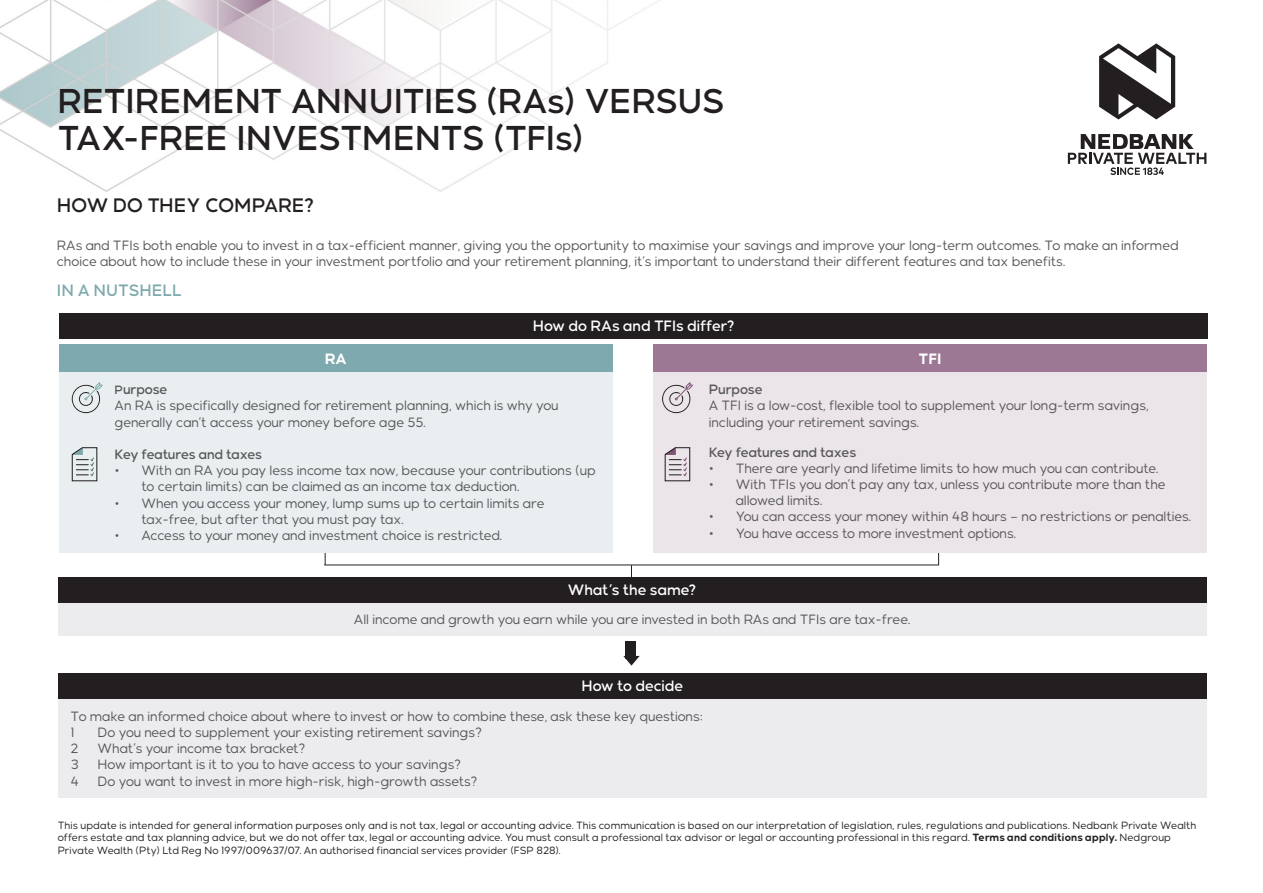
<style>
.page{position:relative;width:1263px;height:893px;background:#fff}
.page>*{position:absolute;margin:0;border:0;box-sizing:border-box;transform-origin:0 0}
.Title_MarkOT_Light_7{font:500 34.5px/37.5px "Nedbank Sans";letter-spacing:-.01em;color:#231f20}
.t1{font:500 19.5px "Nedbank Sans";color:#231f20}
.t2{font:500 16.5px "Nedbank Sans";color:#7ea9ae}
.BodyCopy_MarkOT_Regu{font:500 15px "Nedbank Sans";color:#fff}
.t3{font:700 15px "Nedbank Sans";color:#fff}
.t4{font:13.5px/16.2px "Nedbank Sans";letter-spacing:-.005em;color:#57585a}
.t5{font:500 13.5px "Nedbank Sans";letter-spacing:-.01em;color:#57585a}
.Legal_MarkOT_Regular{font:10.5px/12.3px "Nedbank Sans";letter-spacing:.01em;color:#231f20}
.s1{font-size:12px}
.s2{font-weight:700}
</style>
<div class="page">
<svg style="left:325px;top:553px;width:1px;height:12px"></svg>
<hr style="left:324px;top:565px;width:614px;height:1px;background:#231f20">
<svg style="left:938px;top:553px;width:1px;height:12px"></svg>
<svg style="left:631px;top:565px;width:1px;height:12px"></svg>
<img style="left:0;top:0;width:660px;height:192px">
<div style="left:58px;top:603px;width:1148px;height:32px;background:#ececee"></div>
<div style="left:59px;top:313px;width:1149px;height:26px;background:#231f20"></div>
<div style="left:59px;top:345px;width:553px;height:27px;background:#7ea9ae"></div>
<div style="left:59px;top:372px;width:553px;height:181px;background:#e9eff0"></div>
<div style="left:653px;top:345px;width:554px;height:27px;background:#9c7894"></div>
<div style="left:653px;top:372px;width:554px;height:181px;background:#ebe4e9"></div>
<div style="left:58px;top:577px;width:1148px;height:25px;background:#231f20"></div>
<div style="left:626px;top:641px;width:10px;height:18px;background:#231f20"></div>
<svg style="left:623px;top:656px;width:17px;height:10px"></svg>
<div style="left:58px;top:698px;width:1149px;height:100px;background:#ececee"></div>
<div style="left:58px;top:673px;width:1149px;height:25px;background:#231f20"></div>
<svg style="left:1068px;top:134px;width:138px;height:41px"></svg>
<svg style="left:1099px;top:43px;width:77px;height:77px"></svg>
<svg style="left:71px;top:447px;width:27px;height:35px"></svg>
<svg style="left:664px;top:447px;width:27px;height:35px"></svg>
<svg style="left:71px;top:382px;width:32px;height:31px"></svg>
<svg style="left:662px;top:382px;width:31px;height:31px"></svg>
<p class="Title_MarkOT_Light_7" style="left:57px;top:82px;width:668px">RETIREMENT ANNUITIES (RAs) VERSUS<br>TAX-FREE INVESTMENTS (TFIs)</p>
<p class="t1" style="left:57px;top:193px;width:259px">HOW DO THEY COMPARE?</p>
<p class="t4" style="left:57px;top:237px;width:1123px">RAs and TFIs both enable you to invest in a tax-efficient manner, giving you the opportunity to maximise your savings and improve your long-term outcomes. To make an informed choice about how to include these in your investment portfolio and your retirement planning, it’s important to understand their different features and tax benefits.</p>
<p class="t2" style="left:57px;top:280px;width:127px">IN A NUTSHELL</p>
<p class="BodyCopy_MarkOT_Regu" style="left:533px;top:316px;width:203px">How do RAs and TFIs differ?</p>
<p class="t3" style="left:325px;top:348px;width:23px">RA</p>
<p class="t5" style="left:115px;top:381px;width:54px"><span class="s1">P</span>urpose</p>
<p class="t4" style="left:115px;top:398px;width:445px">An RA is specifically designed for retirement planning, which is why you generally can’t access your money before age 55.</p>
<p class="t5" style="left:115px;top:446px;width:149px">Key features and taxes</p>
<p class="t4" style="left:142px;top:463px;width:456px;text-indent:-27px">• With an RA you pay less income tax now, because your contributions (up to certain limits) can be claimed as an income tax deduction.</p>
<p class="t4" style="left:142px;top:495px;width:405px;text-indent:-27px">• When you access your money, lump sums up to certain limits are tax-free, but after that you must pay tax.</p>
<p class="t4" style="left:115px;top:527px;width:389px">• Access to your money and investment choice is restricted.</p>
<p class="t3" style="left:918px;top:348px;width:25px">TFI</p>
<p class="t5" style="left:709px;top:381px;width:55px">Purpose</p>
<p class="t4" style="left:709px;top:398px;width:441px">A TFI is a low-cost, flexible tool to supplement your long-term savings, including your retirement savings.</p>
<p class="t5" style="left:709px;top:444px;width:149px">Key features and taxes</p>
<p class="t4" style="left:709px;top:460px;width:451px">• There are yearly and lifetime limits to how much you can contribute.</p>
<p class="t4" style="left:736px;top:476px;width:431px;text-indent:-27px">• With TFIs you don’t pay any tax, unless you contribute more than the allowed limits.</p>
<p class="t4" style="left:709px;top:509px;width:484px">• You can access your money within 48 hours – no restrictions or penalties.</p>
<p class="t4" style="left:709px;top:525px;width:309px">• You have access to more investment options.</p>
<p class="BodyCopy_MarkOT_Regu" style="left:568px;top:580px;width:130px">What’s the same?</p>
<p class="t4" style="left:354px;top:611px;width:558px">All income and growth you earn while you are invested in both RAs and TFIs are tax-free.</p>
<p class="BodyCopy_MarkOT_Regu" style="left:581px;top:676px;width:103px">How to decide</p>
<p class="t4" style="left:71px;top:708px;width:634px">To make an informed choice about where to invest or how to combine these, ask these key questions:</p>
<p class="t4" style="left:71px;top:724px;width:5px">1</p>
<p class="t4" style="left:98px;top:724px;width:386px">Do you need to supplement your existing retirement savings?</p>
<p class="t4" style="left:71px;top:740px;width:9px">2</p>
<p class="t4" style="left:98px;top:740px;width:209px">What’s your income tax bracket?</p>
<p class="t4" style="left:71px;top:757px;width:10px">3</p>
<p class="t4" style="left:98px;top:757px;width:365px">How important is it to you to have access to your savings?</p>
<p class="t4" style="left:71px;top:773px;width:10px">4</p>
<p class="t4" style="left:98px;top:773px;width:381px">Do you want to invest in more high-risk, high-growth assets?</p>
<p class="Legal_MarkOT_Regular" style="left:58px;top:819px;width:1140px">This update is intended for general information purposes only and is not tax, legal or accounting advice. This communication is based on our interpretation of legislation, rules, regulations and publications. Nedbank Private Wealth offers estate and tax planning advice, but we do not offer tax, legal or accounting advice. You must consult a professional tax advisor or legal or accounting professional in this regard. <span class="s2">Terms and conditions apply.</span> Nedgroup<br>Private Wealth (Pty) Ltd Reg No 1997/009637/07. An authorised financial services provider (FSP 828).</p>
</div>
